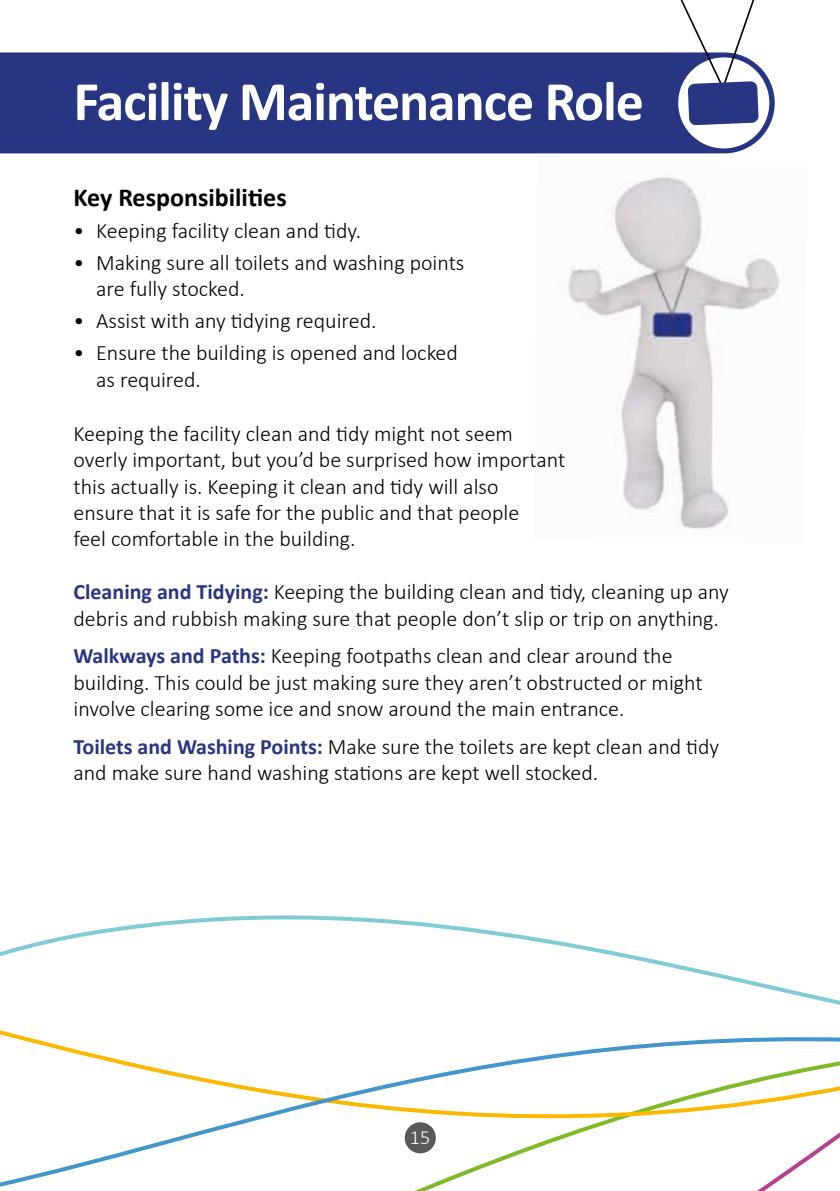
<style>
.page{position:relative;width:840px;height:1191px;background:#fff}
.page>*{position:absolute;margin:0;border:0;box-sizing:border-box;transform-origin:0 0}
.t1{font:700 56px "Calibri";letter-spacing:-.02em;color:#fff}
.t2{font:700 26px "Calibri";color:#000}
.t3{font:300 22px/26.4px "Calibri";color:#000}
.t4{font:300 20px "Calibri";color:#fff}
.s1{font-weight:700;color:#283583}
</style>
<div class="page">
<img style="left:568px;top:177px;width:212px;height:352px">
<svg style="left:0;top:915px;width:839px;height:276px"></svg>
<div style="left:404px;top:1122px;width:31px;height:31px;background:#59595b;border-radius:50%"></div>
<div style="left:0;top:52px;width:774px;height:101px;background:#283583"></div>
<div style="left:677px;top:57px;width:91px;height:91px;background:#fff;border-radius:50%"></div>
<svg style="left:669px;top:0;width:94px;height:125px"></svg>
<h1 class="t1" style="left:73px;top:62px;width:571px">Facility Maintenance Role</h1>
<p class="t2" style="left:73px;top:178px;width:214px">Key Responsibilities</p>
<p class="t3" style="left:73px;top:217px;width:289px">• Keeping facility clean and tidy.</p>
<p class="t3" style="left:96px;top:249px;width:369px;text-indent:-23px">• Making sure all toilets and washing points are fully stocked.</p>
<p class="t3" style="left:73px;top:307px;width:304px">• Assist with any tidying required.</p>
<p class="t3" style="left:96px;top:339px;width:363px;text-indent:-23px">• Ensure the building is opened and locked as required.</p>
<p class="t3" style="left:73px;top:420px;width:493px">Keeping the facility clean and tidy might not seem overly important, but you’d be surprised how important this actually is. Keeping it clean and tidy will also<br>ensure that it is safe for the public and that people<br>feel comfortable in the building.</p>
<p class="t3" style="left:73px;top:578px;width:656px"><span class="s1">Cleaning and Tidying:</span> Keeping the building clean and tidy, cleaning up any debris and rubbish making sure that people don’t slip or trip on anything.</p>
<p class="t3" style="left:73px;top:642px;width:630px"><span class="s1">Walkways and Paths:</span> Keeping footpaths clean and clear around the building. This could be just making sure they aren’t obstructed or might involve clearing some ice and snow around the main entrance.</p>
<p class="t3" style="left:73px;top:733px;width:647px"><span class="s1">Toilets and Washing Points:</span> Make sure the toilets are kept clean and tidy and make sure hand washing stations are kept well stocked.</p>
<p class="t4" style="left:409px;top:1125px;width:22px">15</p>
</div>
